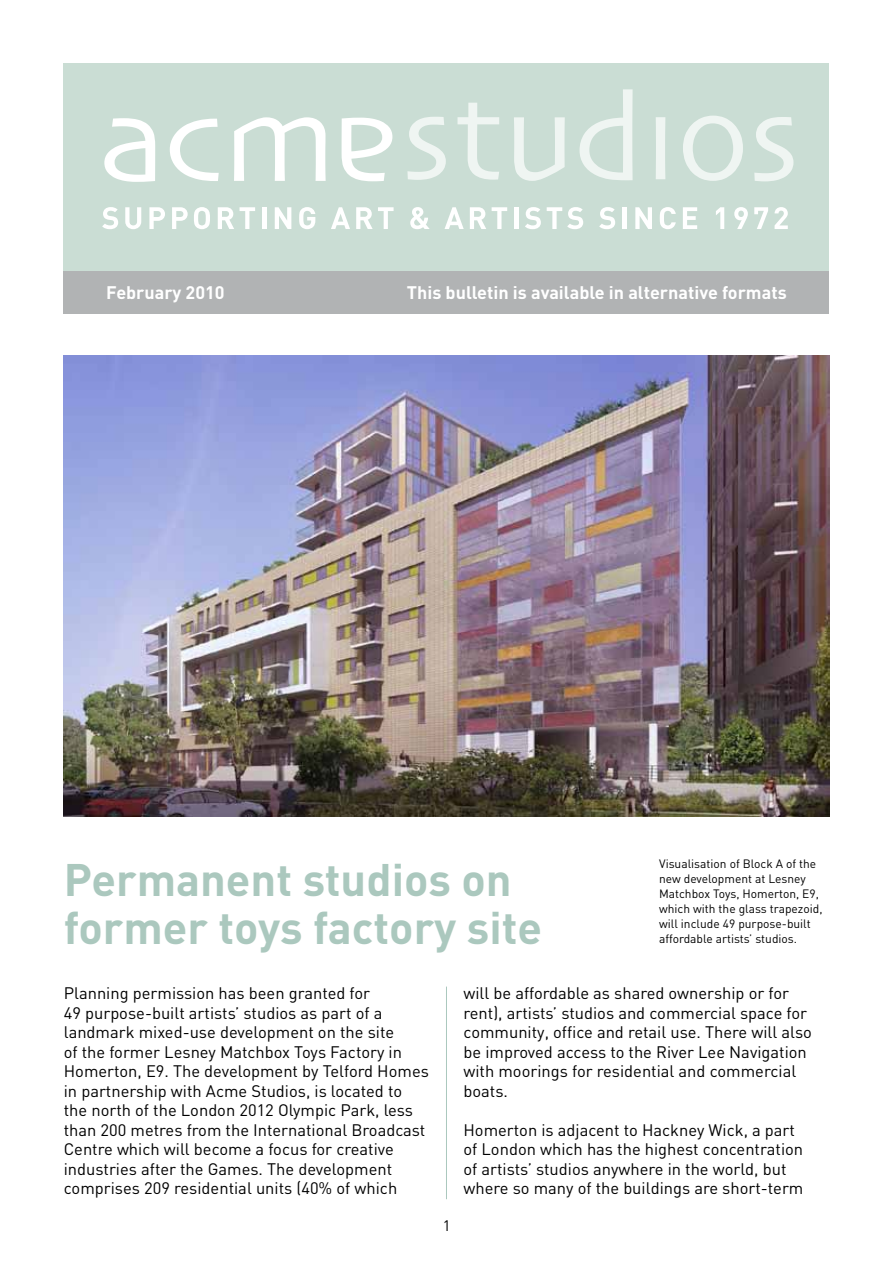
<style>
.page{position:relative;width:893px;height:1263px;background:#fff}
.page>*{position:absolute;margin:0;border:0;box-sizing:border-box;transform-origin:0 0}
.t1{font:700 45px/48px "DIN";color:#abc8be}
.t2{font:700 18px "DIN";color:#fff}
.t3{font:16.5px/19.5px "DIN";color:#000}
.t4{font:15px "DIN";color:#000}
.t5{font:12px/15px "DIN";color:#000}
</style>
<div class="page">
<hr style="left:446px;top:986px;width:1px;height:213px;background:#abc8be">
<div style="left:64px;top:64px;width:765px;height:207px;background:#caddd4"></div>
<svg style="left:170px;top:119px;width:49px;height:62px"></svg>
<svg style="left:234px;top:117px;width:92px;height:64px"></svg>
<svg style="left:342px;top:118px;width:50px;height:63px"></svg>
<svg style="left:104px;top:118px;width:51px;height:64px"></svg>
<svg style="left:407px;top:117px;width:39px;height:63px"></svg>
<svg style="left:457px;top:103px;width:42px;height:77px"></svg>
<svg style="left:579px;top:89px;width:54px;height:91px"></svg>
<svg style="left:656px;top:117px;width:9px;height:62px"></svg>
<svg style="left:683px;top:116px;width:60px;height:65px"></svg>
<svg style="left:754px;top:117px;width:39px;height:64px"></svg>
<svg style="left:514px;top:117px;width:51px;height:64px"></svg>
<svg style="left:102px;top:207px;width:16px;height:22px"></svg>
<svg style="left:125px;top:207px;width:16px;height:22px"></svg>
<svg style="left:149px;top:207px;width:16px;height:22px"></svg>
<svg style="left:172px;top:207px;width:16px;height:22px"></svg>
<svg style="left:194px;top:207px;width:16px;height:22px"></svg>
<svg style="left:218px;top:207px;width:16px;height:22px"></svg>
<svg style="left:240px;top:207px;width:15px;height:22px"></svg>
<hr style="left:262px;top:207px;width:4px;height:22px;background:#fff">
<svg style="left:275px;top:207px;width:16px;height:22px"></svg>
<svg style="left:299px;top:207px;width:16px;height:22px"></svg>
<svg style="left:331px;top:207px;width:19px;height:22px"></svg>
<svg style="left:356px;top:207px;width:38px;height:22px"></svg>
<svg style="left:410px;top:207px;width:20px;height:22px"></svg>
<svg style="left:444px;top:207px;width:20px;height:22px"></svg>
<svg style="left:470px;top:207px;width:16px;height:22px"></svg>
<svg style="left:492px;top:207px;width:15px;height:22px"></svg>
<hr style="left:514px;top:207px;width:4px;height:22px;background:#fff">
<svg style="left:525px;top:207px;width:16px;height:22px"></svg>
<svg style="left:547px;top:207px;width:36px;height:22px"></svg>
<svg style="left:599px;top:207px;width:16px;height:22px"></svg>
<hr style="left:623px;top:207px;width:4px;height:22px;background:#fff">
<svg style="left:635px;top:207px;width:17px;height:22px"></svg>
<svg style="left:660px;top:207px;width:16px;height:22px"></svg>
<svg style="left:683px;top:207px;width:14px;height:22px"></svg>
<svg style="left:716px;top:207px;width:8px;height:22px"></svg>
<svg style="left:734px;top:207px;width:14px;height:22px"></svg>
<svg style="left:754px;top:207px;width:14px;height:22px"></svg>
<svg style="left:775px;top:207px;width:13px;height:22px"></svg>
<div style="left:64px;top:271px;width:765px;height:42px;background:#b1b3b4"></div>
<img style="left:64px;top:356px;width:765px;height:460px">
<p class="t2" style="left:106px;top:281px;width:120px">February 2010</p>
<p class="t2" style="left:407px;top:281px;width:381px">This bulletin is available in alternative formats</p>
<h1 class="t1" style="left:64px;top:854px;width:480px">Permanent studios on former toys factory site</h1>
<p class="t5" style="left:659px;top:856px;width:165px">Visualisation of Block A of the new development at Lesney<br>Matchbox Toys, Homerton, E9, which with the glass trapezoid, will include 49 purpose-built affordable artists’ studios.</p>
<p class="t3" style="left:64px;top:984px;width:367px">Planning permission has been granted for<br>49 purpose-built artists’ studios as part of a landmark mixed-use development on the site<br>of the former Lesney Matchbox Toys Factory in Homerton, E9. The development by Telford Homes in partnership with Acme Studios, is located to the north of the London 2012 Olympic Park, less than 200 metres from the International Broadcast Centre which will become a focus for creative industries after the Games. The development comprises 209 residential units (40% of which</p>
<p class="t3" style="left:463px;top:984px;width:350px">will be affordable as shared ownership or for rent), artists’ studios and commercial space for community, office and retail use. There will also be improved access to the River Lee Navigation with moorings for residential and commercial boats.</p>
<p class="t3" style="left:463px;top:1120px;width:341px">Homerton is adjacent to Hackney Wick, a part of London which has the highest concentration of artists’ studios anywhere in the world, but where so many of the buildings are short-term</p>
<p class="t4" style="left:443px;top:1217px;width:9px">1</p>
</div>
